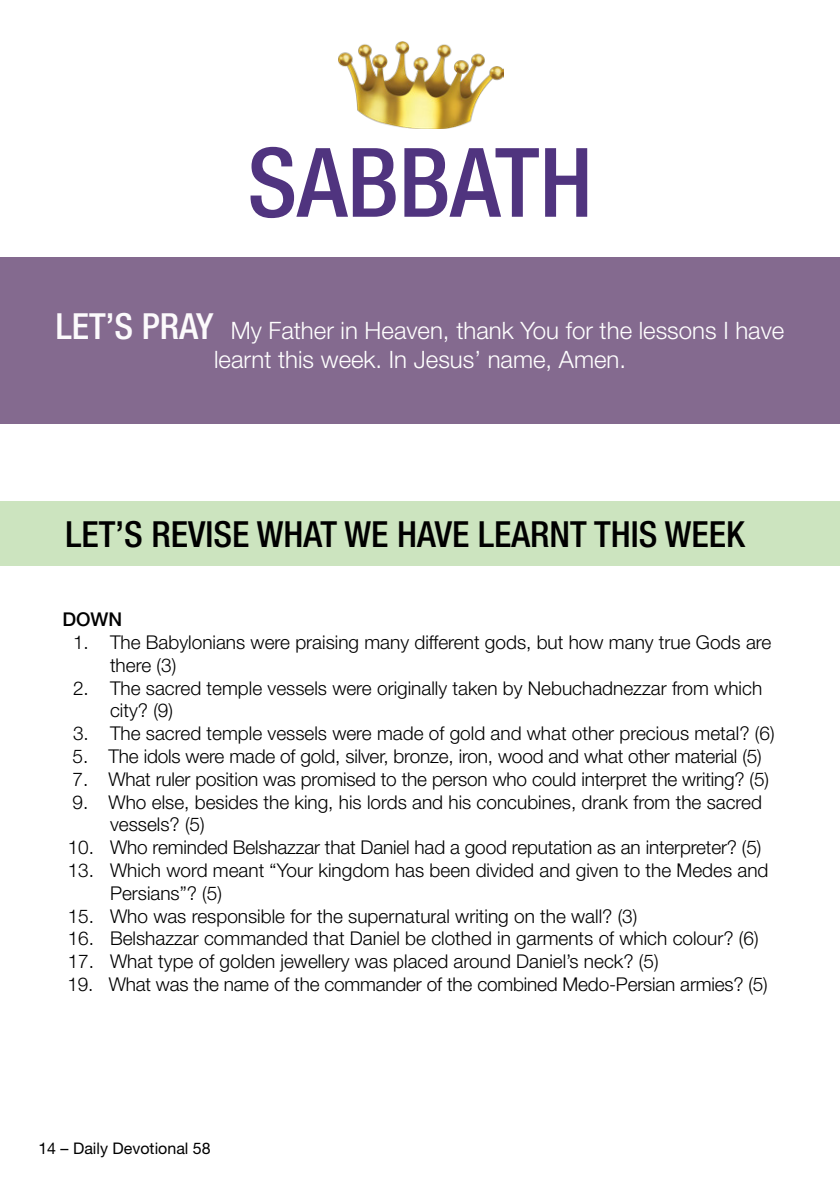
<style>
.page{position:relative;width:840px;height:1191px;background:#fff}
.page>*{position:absolute;margin:0;border:0;box-sizing:border-box;transform-origin:0 0}
.t1{font:500 condensed 96px "Helvetica Neue LT Pro";color:#50347f}
.t2{font:500 condensed 36px "Helvetica Neue LT Pro";color:#000}
.t3{font:300 24px/28.8px "Helvetica Neue LT Pro";color:#fff;text-align:center}
.t4{font:300 19px/22.8px "Helvetica Neue LT Pro";color:#000}
.t5{font:500 19px "Helvetica Neue LT Pro";color:#000}
.t6{font:16px "Helvetica Neue LT Pro";color:#000}
.s1{font-weight:500;font-stretch:condensed;font-size:36px;color:#fcfafc}
</style>
<div class="page">
<img style="left:338px;top:41px;width:165px;height:87px">
<div style="left:0;top:257px;width:839px;height:166px;background:#846a8f"></div>
<div style="left:0;top:501px;width:839px;height:64px;background:#cce4bf"></div>
<p class="t1" style="left:247px;top:125px;width:347px">SABBATH</p>
<p class="t3" style="left:56px;top:315px;width:729px"><span class="s1">LET’S PRAY</span> My Father in Heaven, thank You for the lessons I have learnt this week. In Jesus’ name, Amen.</p>
<p class="t2" style="left:65px;top:512px;width:680px">LET’S REVISE WHAT WE HAVE LEARNT THIS WEEK</p>
<p class="t5" style="left:62px;top:608px;width:61px">DOWN</p>
<p class="t4" style="left:73px;top:630px;width:699px">1. The Babylonians were praising many different gods, but how many true Gods are</p>
<p class="t4" style="left:110px;top:653px;width:68px">there (3)</p>
<p class="t4" style="left:110px;top:676px;width:653px;text-indent:-37px">2. The sacred temple vessels were originally taken by Nebuchadnezzar from which city? (9)</p>
<p class="t4" style="left:73px;top:721px;width:702px">3. The sacred temple vessels were made of gold and what other precious metal? (6)</p>
<p class="t4" style="left:73px;top:744px;width:690px">5. The idols were made of gold, silver, bronze, iron, wood and what other material (5)</p>
<p class="t4" style="left:73px;top:767px;width:697px">7. What ruler position was promised to the person who could interpret the writing? (5)</p>
<p class="t4" style="left:110px;top:790px;width:653px;text-indent:-37px">9. Who else, besides the king, his lords and his concubines, drank from the sacred vessels? (5)</p>
<p class="t4" style="left:68px;top:835px;width:694px">10. Who reminded Belshazzar that Daniel had a good reputation as an interpreter? (5)</p>
<p class="t4" style="left:110px;top:858px;width:659px;text-indent:-42px">13. Which word meant “Your kingdom has been divided and given to the Medes and<br>Persians”? (5)</p>
<p class="t4" style="left:68px;top:904px;width:571px">15. Who was responsible for the supernatural writing on the wall? (3)</p>
<p class="t4" style="left:68px;top:926px;width:692px">16. Belshazzar commanded that Daniel be clothed in garments of which colour? (6)</p>
<p class="t4" style="left:68px;top:949px;width:592px">17. What type of golden jewellery was placed around Daniel’s neck? (5)</p>
<p class="t4" style="left:67px;top:972px;width:701px">19. What was the name of the commander of the combined Medo-Persian armies? (5)</p>
<p class="t6" style="left:38px;top:1138px;width:174px">14 – Daily Devotional 58</p>
</div>
